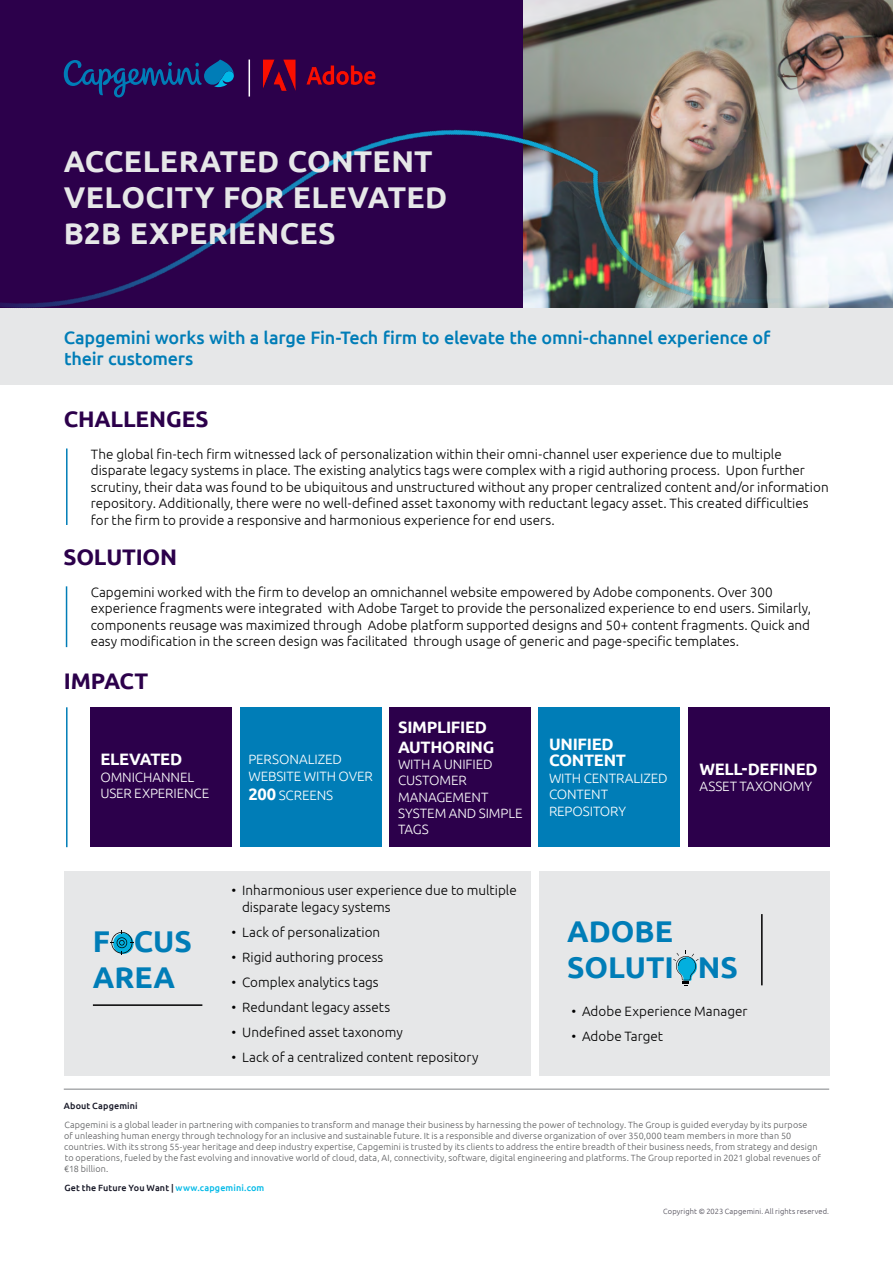
<style>
.page{position:relative;width:893px;height:1263px;background:#fff}
.page>*{position:absolute;margin:0;border:0;box-sizing:border-box;transform-origin:0 0}
.t1{font:700 30px/36px "Ubuntu";letter-spacing:.01em;color:#e6e7e8}
.t2{font:700 30px/36px "Ubuntu";color:#007db7}
.t3{font:700 22.5px "Ubuntu";letter-spacing:-.01em;color:#2c004b}
.t4{font:500 18px/21.6px "Ubuntu";letter-spacing:-.01em;color:#007db7}
.t5{font:700 16.5px/19.8px "Ubuntu";letter-spacing:-.02em;color:#fff}
.t6{font:300 13.5px/16.5px "Ubuntu";color:#000}
.t7{font:300 13.5px/16.2px "Ubuntu";letter-spacing:-.005em;color:#fff}
.t8{font:300 9px/10.8px "Ubuntu";letter-spacing:.015em;color:#58595b}
.t9{font:500 9px "Ubuntu";letter-spacing:.015em;color:#151625}
.t10{font:300 7.5px "Ubuntu";letter-spacing:.015em;color:#484551}
.s1{font-weight:700;font-size:16.5px}
.s2{color:#00b9e7}
</style>
<div class="page">
<div style="left:64px;top:871px;width:466px;height:205px;background:#e6e7e8"></div>
<div style="left:539px;top:871px;width:290px;height:205px;background:#e6e7e8"></div>
<hr style="left:66px;top:707px;width:2px;height:140px;background:#007db7">
<div style="left:91px;top:707px;width:141px;height:140px;background:#2c004b"></div>
<div style="left:390px;top:707px;width:141px;height:140px;background:#2c004b"></div>
<div style="left:240px;top:707px;width:141px;height:140px;background:#007db7"></div>
<div style="left:539px;top:707px;width:141px;height:140px;background:#007db7"></div>
<div style="left:688px;top:707px;width:141px;height:140px;background:#2c004b"></div>
<hr style="left:761px;top:914px;width:2px;height:71px;background:#000">
<svg style="left:673px;top:950px;width:26px;height:36px"></svg>
<hr style="left:93px;top:1004px;width:109px;height:2px;background:#000">
<svg style="left:110px;top:930px;width:24px;height:25px"></svg>
<hr style="left:64px;top:1089px;width:765px;height:1px;background:#808285">
<img style="left:0;top:0;width:893px;height:709px">
<svg style="left:64px;top:60px;width:170px;height:37px;background:#1f256b"></svg>
<hr style="left:249px;top:60px;width:1px;height:37px;background:#fff">
<img style="left:264px;top:60px;width:121px;height:34px">
<h1 class="t1" style="left:64px;top:143px;width:385px">ACCELERATED CONTENT<br>VELOCITY FOR ELEVATED<br>B2B EXPERIENCES</h1>
<h3 class="t4" style="left:64px;top:326px;width:708px">Capgemini works with a large Fin-Tech firm to elevate the omni-channel experience of their customers</h3>
<h2 class="t3" style="left:64px;top:405px;width:146px">CHALLENGES</h2>
<p class="t6" style="left:91px;top:446px;width:739px">The global fin-tech firm witnessed lack of personalization within their omni-channel user experience due to multiple disparate legacy systems in place. The existing analytics tags were complex with a rigid authoring process. Upon further scrutiny, their data was found to be ubiquitous and unstructured without any proper centralized content and/or information repository. Additionally, there were no well-defined asset taxonomy with reductant legacy asset. This created difficulties for the firm to provide a responsive and harmonious experience for end users.</p>
<h2 class="t3" style="left:64px;top:543px;width:115px">SOLUTION</h2>
<p class="t6" style="left:91px;top:583px;width:722px">Capgemini worked with the firm to develop an omnichannel website empowered by Adobe components. Over 300 experience fragments were integrated with Adobe Target to provide the personalized experience to end users. Similarly, components reusage was maximized through Adobe platform supported designs and 50+ content fragments. Quick and easy modification in the screen design was facilitated through usage of generic and page-specific templates.</p>
<h2 class="t3" style="left:64px;top:667px;width:86px">IMPACT</h2>
<p class="t5" style="left:100px;top:749px;width:83px">ELEVATED</p>
<p class="t7" style="left:100px;top:768px;width:110px">OMNICHANNEL<br>USER EXPERIENCE</p>
<h1 class="t2" style="left:93px;top:923px;width:101px">F CUS<br>AREA</h1>
<p class="t7" style="left:248px;top:751px;width:126px">PERSONALIZED<br>WEBSITE WITH OVER</p>
<p class="t7" style="left:248px;top:787px;width:86px"><span class="s1">200</span> SCREENS</p>
<p class="t5" style="left:398px;top:717px;width:98px">SIMPLIFIED<br>AUTHORING</p>
<p class="t7" style="left:398px;top:756px;width:126px">WITH A UNIFIED<br>CUSTOMER<br>MANAGEMENT<br>SYSTEM AND SIMPLE<br>TAGS</p>
<p class="t6" style="left:242px;top:882px;width:276px;text-indent:-11px">• Inharmonious user experience due to multiple disparate legacy systems</p>
<p class="t6" style="left:231px;top:923px;width:150px">• Lack of personalization</p>
<p class="t6" style="left:231px;top:948px;width:153px">• Rigid authoring process</p>
<p class="t6" style="left:231px;top:973px;width:149px">• Complex analytics tags</p>
<p class="t6" style="left:231px;top:998px;width:160px">• Redundant legacy assets</p>
<p class="t6" style="left:231px;top:1023px;width:173px">• Undefined asset taxonomy</p>
<p class="t6" style="left:231px;top:1048px;width:248px">• Lack of a centralized content repository</p>
<p class="t5" style="left:549px;top:735px;width:78px;line-height:16.5px">UNIFIED<br>CONTENT</p>
<p class="t7" style="left:549px;top:769px;width:120px">WITH CENTRALIZED<br>CONTENT<br>REPOSITORY</p>
<p class="t5" style="left:699px;top:758px;width:120px">WELL-DEFINED</p>
<p class="t7" style="left:699px;top:777px;width:114px">ASSET TAXONOMY</p>
<h1 class="t2" style="left:567px;top:913px;width:172px">ADOBE<br>SOLUTI NS</h1>
<p class="t6" style="left:571px;top:1003px;width:178px">• Adobe Experience Manager</p>
<p class="t6" style="left:571px;top:1028px;width:93px">• Adobe Target</p>
<p class="t9" style="left:64px;top:1100px;width:76px">About Capgemini</p>
<p class="t8" style="left:64px;top:1119px;width:758px">Capgemini is a global leader in partnering with companies to transform and manage their business by harnessing the power of technology. The Group is guided everyday by its purpose<br>of unleashing human energy through technology for an inclusive and sustainable future. It is a responsible and diverse organization of over 350,000 team members in more than 50 countries. With its strong 55-year heritage and deep industry expertise, Capgemini is trusted by its clients to address the entire breadth of their business needs, from strategy and design to operations, fueled by the fast evolving and innovative world of cloud, data, AI, connectivity, software, digital engineering and platforms. The Group reported in 2021 global revenues of €18 billion.</p>
<p class="t9" style="left:64px;top:1182px;width:201px">Get the Future You Want | <span class="s2">www.capgemini.com</span></p>
<p class="t10" style="left:663px;top:1207px;width:167px">Copyright © 2023 Capgemini. All rights reserved.</p>
</div>
